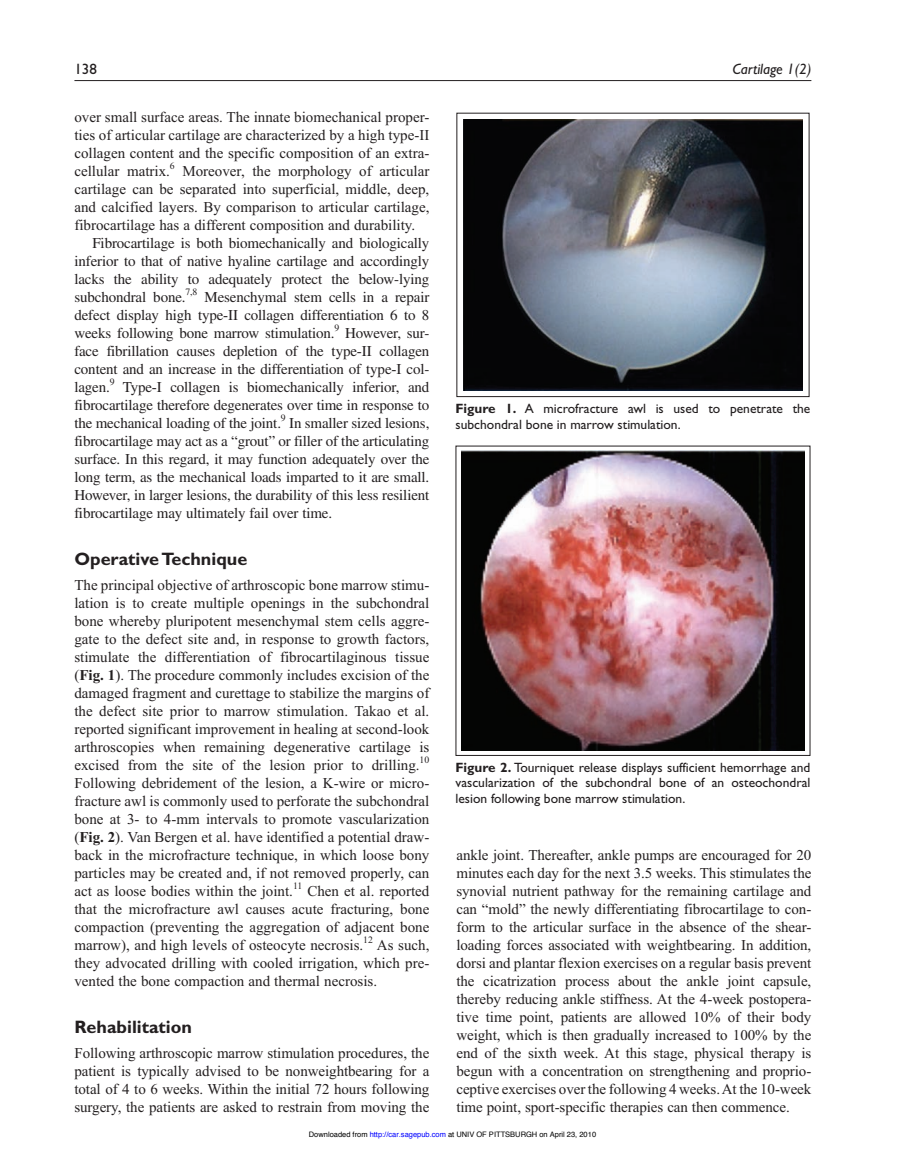
<style>
.page{position:relative;width:905px;height:1175px;background:#fff}
.page>*{position:absolute;margin:0;border:0;box-sizing:border-box;transform-origin:0 0}
.t1{font:700 18px "Gill Sans";color:#231f20}
.t2{font:15px/18px "Times New Roman";color:#231f20;text-align:justify}
.t3{font:15px/18px "Times";letter-spacing:-.01em;color:#231f20;text-align:justify}
.t4{font:italic 15px "Gill Sans";color:#231f20}
.t5{font:15px "Gill Sans";color:#231f20}
.t6{font:13.5px/15.8px "Gill Sans";color:#231f20}
.t7{font:9.75px "Times New Roman";color:#231f20}
.t8{font:9.75px "Times";color:#231f20}
.t9{font:7.5px "Helvetica";color:#000}
.s1{font-family:"Times New Roman"}
.s2{font-weight:700}
.s3{color:#00f}
</style>
<div class="page">
<hr style="left:74px;top:80px;width:737px;height:1px;background:#231f20">
<img style="left:463px;top:119px;width:339px;height:271px">
<img style="left:462px;top:450px;width:342px;height:301px">
<p class="t5" style="left:74px;top:60px;width:24px">138</p>
<p class="t4" style="left:732px;top:60px;width:80px">Cartilage 1(2)</p>
<p class="t2" style="left:74px;top:108px;width:356px">over small surface areas. The innate biomechanical proper&shy;ties of articular cartilage are characterized by a high type-II collagen content and the specific composition of an extra&shy;cellular matrix.</p>
<p class="t7" style="left:170px;top:160px;width:6px">6</p>
<p class="t2" style="left:74px;top:162px;width:356px;text-indent:108px">Moreover, the morphology of articular cartilage can be separated into superficial, middle, deep, and calcified layers. By comparison to articular cartilage, fibrocartilage has a different composition and durability.</p>
<p class="t3" style="left:74px;top:234px;width:356px;text-indent:18px">Fibrocartilage is both biomechanically and biologically inferior to that of native hyaline cartilage and accordingly lacks the ability to adequately protect the below-lying subchondral bone.</p>
<p class="t8" style="left:185px;top:286px;width:13px">7,8</p>
<p class="t3" style="left:74px;top:288px;width:356px;text-indent:130px">Mesenchymal stem cells in a repair defect display high type<span class="s1">-</span>II collagen differentiation 6 to 8 weeks following bone marrow stimulation.</p>
<p class="t8" style="left:334px;top:322px;width:6px">9</p>
<p class="t3" style="left:74px;top:324px;width:356px;text-indent:270px">However, sur&shy;face fibrillation causes depletion of the type<span class="s1">-</span>II collagen content and an increase in the differentiation of type<span class="s1">-</span>I col&shy;lagen.</p>
<p class="t8" style="left:110px;top:376px;width:6px">9</p>
<p class="t3" style="left:74px;top:378px;width:356px;text-indent:48px">Type<span class="s1">-</span>I collagen is biomechanically inferior, and fibrocartilage therefore degenerates over time in response to the mechanical loading of the joint.</p>
<p class="t6" style="left:455px;top:400px;width:356px"><span class="s2">Figure 1.</span> A microfracture awl is used to penetrate the subchondral bone in marrow stimulation.</p>
<p class="t8" style="left:281px;top:412px;width:6px">9</p>
<p class="t3" style="left:74px;top:414px;width:356px;text-indent:215px">In smaller sized lesions, fibrocartilage may act as a “grout” or filler of the articulating surface. In this regard, it may function adequately over the long term, as the mechanical loads imparted to it are small.<br>However, in larger lesions, the durability of this less resilient fibrocartilage may ultimately fail over time.</p>
<p class="t1" style="left:74px;top:548px;width:174px">Operative Technique</p>
<p class="t2" style="left:74px;top:576px;width:356px">The principal objective of arthroscopic bone marrow stimu&shy;lation is to create multiple openings in the subchondral bone whereby pluripotent mesenchymal stem cells aggre&shy;gate to the defect site and, in response to growth factors, stimulate the differentiation of fibrocartilaginous tissue (<span class="s2">Fig. 1</span>). The procedure commonly includes excision of the damaged fragment and curettage to stabilize the margins of the defect site prior to marrow stimulation. Takao et al. reported significant improvement in healing at second-look arthroscopies when remaining degenerative cartilage is excised from the site of the lesion prior to drilling.</p>
<p class="t7" style="left:419px;top:754px;width:11px">10</p>
<p class="t2" style="left:74px;top:774px;width:356px">Following debridement of the lesion, a K-wire or micro&shy;fracture awl is commonly used to perforate the subchondral bone at 3- to 4-mm intervals to promote vascularization (<span class="s2">Fig. 2</span>). Van Bergen et al. have identified a potential draw&shy;back in the microfracture technique, in which loose bony particles may be created and, if not removed properly, can act as loose bodies within the joint.</p>
<p class="t6" style="left:455px;top:759px;width:356px;text-align:justify"><span class="s2">Figure 2.</span> Tourniquet release displays sufficient hemorrhage and vascularization of the subchondral bone of an osteochondral lesion following bone marrow stimulation.</p>
<p class="t2" style="left:456px;top:846px;width:356px">ankle joint. Thereafter, ankle pumps are encouraged for 20 minutes each day for the next 3.5 weeks. This stimulates the synovial nutrient pathway for the remaining cartilage and can “mold” the newly differentiating fibrocartilage to con&shy;form to the articular surface in the absence of the shear&shy;loading forces associated with weightbearing. In addition, dorsi and plantar flexion exercises on a regular basis prevent the cicatrization process about the ankle joint capsule, thereby reducing ankle stiffness. At the 4-week postopera&shy;tive time point, patients are allowed 10% of their body weight, which is then gradually increased to 100% by the end of the sixth week. At this stage, physical therapy is begun with a concentration on strengthening and proprio&shy;ceptive exercises over the following 4 weeks. At the 10-week time point, sport-specific therapies can then commence.</p>
<p class="t7" style="left:293px;top:880px;width:11px">11</p>
<p class="t2" style="left:74px;top:882px;width:356px;text-indent:233px">Chen et al. reported that the microfracture awl causes acute fracturing, bone compaction (preventing the aggregation of adjacent bone marrow), and high levels of osteocyte necrosis.</p>
<p class="t7" style="left:363px;top:934px;width:11px">12</p>
<p class="t2" style="left:74px;top:936px;width:356px;text-indent:302px">As such, they advocated drilling with cooled irrigation, which pre&shy;vented the bone compaction and thermal necrosis.</p>
<p class="t1" style="left:74px;top:1016px;width:119px">Rehabilitation</p>
<p class="t2" style="left:74px;top:1044px;width:356px">Following arthroscopic marrow stimulation procedures, the patient is typically advised to be nonweightbearing for a total of 4 to 6 weeks. Within the initial 72 hours following surgery, the patients are asked to restrain from moving the</p>
<p class="t9" style="left:309px;top:1131px;width:289px">Downloaded from <span class="s3">http://car.sagepub.com</span> at UNIV OF PITTSBURGH on April 23, 2010</p>
</div>
